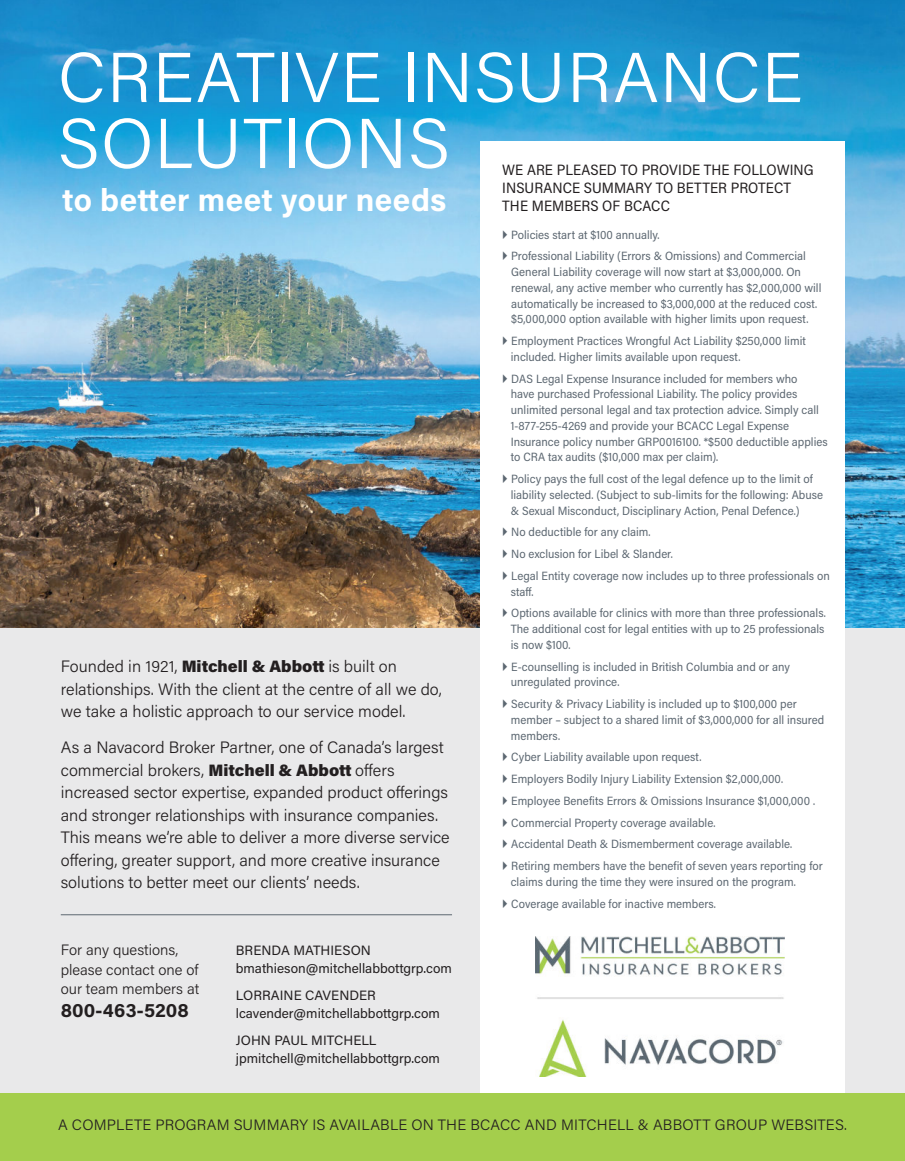
<style>
.page{position:relative;width:905px;height:1161px;background:#fff}
.page>*{position:absolute;margin:0;border:0;box-sizing:border-box;transform-origin:0 0}
.t1{font:300 70.5px/66px "Acumin Pro";letter-spacing:.01em;color:#fff}
.t2{font:700 31.5px "Acumin Pro";letter-spacing:.01em;color:#fff}
.t3{font:700 19.5px "Acumin Pro";letter-spacing:.005em;color:#231f20}
.t4{font:300 16.5px/22.5px "Acumin Pro";color:#231f20}
.t5{font:300 15px/19.5px "Acumin Pro";letter-spacing:.01em;color:#231f20}
.t6{font:15px/18px "Acumin Pro Semi Cond";letter-spacing:.005em;color:#231f20}
.t7{font:13.5px/18px "Acumin Pro";color:#231f20}
.t8{font:12px/15.8px "Acumin Pro Semi Cond";color:#5c6771}
.s1{font-weight:900}
</style>
<div class="page">
<div style="left:0;top:580px;width:904px;height:581px;background:#e9e9ea"></div>
<img style="left:0;top:0;width:904px;height:627px">
<div style="left:480px;top:141px;width:364px;height:1020px;background:#fff"></div>
<hr style="left:61px;top:914px;width:391px;height:1px;background:#5c6771">
<div style="left:0;top:1094px;width:904px;height:67px;background:#a4ce4c"></div>
<img style="left:536px;top:937px;width:248px;height:139px">
<h1 class="t1" style="left:58px;top:42px;width:746px">CREATIVE INSURANCE<br>SOLUTIONS</h1>
<p class="t6" style="left:502px;top:160px;width:313px">WE ARE PLEASED TO PROVIDE THE FOLLOWING<br>INSURANCE SUMMARY TO BETTER PROTECT<br>THE MEMBERS OF BCACC</p>
<p class="t8" style="left:511px;top:223px;width:296px;line-height:21.8px">Policies start at $100 annually.<br>Professional Liability (Errors &amp; Omissions) and Commercial</p>
<p class="t8" style="left:511px;top:264px;width:312px">General Liability coverage will now start at $3,000,000. On renewal, any active member who currently has $2,000,000 will automatically be increased to $3,000,000 at the reduced cost. $5,000,000 option available with higher limits upon request.</p>
<p class="t8" style="left:511px;top:333px;width:296px">Employment Practices Wrongful Act Liability $250,000 limit included. Higher limits available upon request.</p>
<p class="t8" style="left:511px;top:370px;width:318px">DAS Legal Expense Insurance included for members who<br>have purchased Professional Liability. The policy provides unlimited personal legal and tax protection advice. Simply call 1-877-255-4269 and provide your BCACC Legal Expense Insurance policy number GRP0016100. *$500 deductible applies to CRA tax audits ($10,000 max per claim).</p>
<p class="t8" style="left:511px;top:471px;width:314px">Policy pays the full cost of the legal defence up to the limit of liability selected. (Subject to sub-limits for the following: Abuse &amp; Sexual Misconduct, Disciplinary Action, Penal Defence.)</p>
<p class="t8" style="left:511px;top:521px;width:320px;line-height:21.8px">No deductible for any claim.<br>No exclusion for Libel &amp; Slander.<br>Legal Entity coverage now includes up to three professionals on</p>
<p class="t8" style="left:511px;top:580px;width:316px;line-height:21.8px">staff.<br>Options available for clinics with more than three professionals.</p>
<p class="t8" style="left:511px;top:621px;width:315px">The additional cost for legal entities with up to 25 professionals is now $100.</p>
<p class="t8" style="left:511px;top:658px;width:281px">E-counselling is included in British Columbia and or any unregulated province.</p>
<p class="t8" style="left:511px;top:696px;width:315px">Security &amp; Privacy Liability is included up to $100,000 per member – subject to a shared limit of $3,000,000 for all insured members.</p>
<p class="t8" style="left:511px;top:746px;width:313px;line-height:21.8px">Cyber Liability available upon request.<br>Employers Bodily Injury Liability Extension $2,000,000.<br>Employee Benefits Errors &amp; Omissions Insurance $1,000,000 .<br>Commercial Property coverage available.<br>Accidental Death &amp; Dismemberment coverage available.<br>Retiring members have the benefit of seven years reporting for</p>
<p class="t8" style="left:511px;top:870px;width:286px;line-height:21.8px">claims during the time they were insured on the program.<br>Coverage available for inactive members.</p>
<h2 class="t2" style="left:62px;top:177px;width:385px">to better meet your needs</h2>
<h3 class="t4" style="left:61px;top:655px;width:382px">Founded in 1921, <span class="s1">Mitchell &amp; Abbott</span> is built on relationships. With the client at the centre of all we do, we take a holistic approach to our service model.</h3>
<p class="t4" style="left:61px;top:736px;width:390px">As a Navacord Broker Partner, one of Canada’s largest commercial brokers, <span class="s1">Mitchell &amp; Abbott</span> offers increased sector expertise, expanded product offerings and stronger relationships with insurance companies.<br>This means we’re able to deliver a more diverse service offering, greater support, and more creative insurance solutions to better meet our clients’ needs.</p>
<p class="t5" style="left:61px;top:940px;width:140px">For any questions, please contact one of our team members at</p>
<h3 class="t3" style="left:61px;top:996px;width:130px">800-463-5208</h3>
<p class="t7" style="left:236px;top:941px;width:217px">BRENDA MATHIESON bmathieson@mitchellabbottgrp.com</p>
<p class="t7" style="left:236px;top:986px;width:205px">LORRAINE CAVENDER lcavender@mitchellabbottgrp.com</p>
<p class="t7" style="left:236px;top:1031px;width:205px">JOHN PAUL MITCHELL jpmitchell@mitchellabbottgrp.com</p>
<p class="t5" style="left:58px;top:1115px;width:790px">A COMPLETE PROGRAM SUMMARY IS AVAILABLE ON THE BCACC AND MITCHELL &amp; ABBOTT GROUP WEBSITES.</p>
</div>
